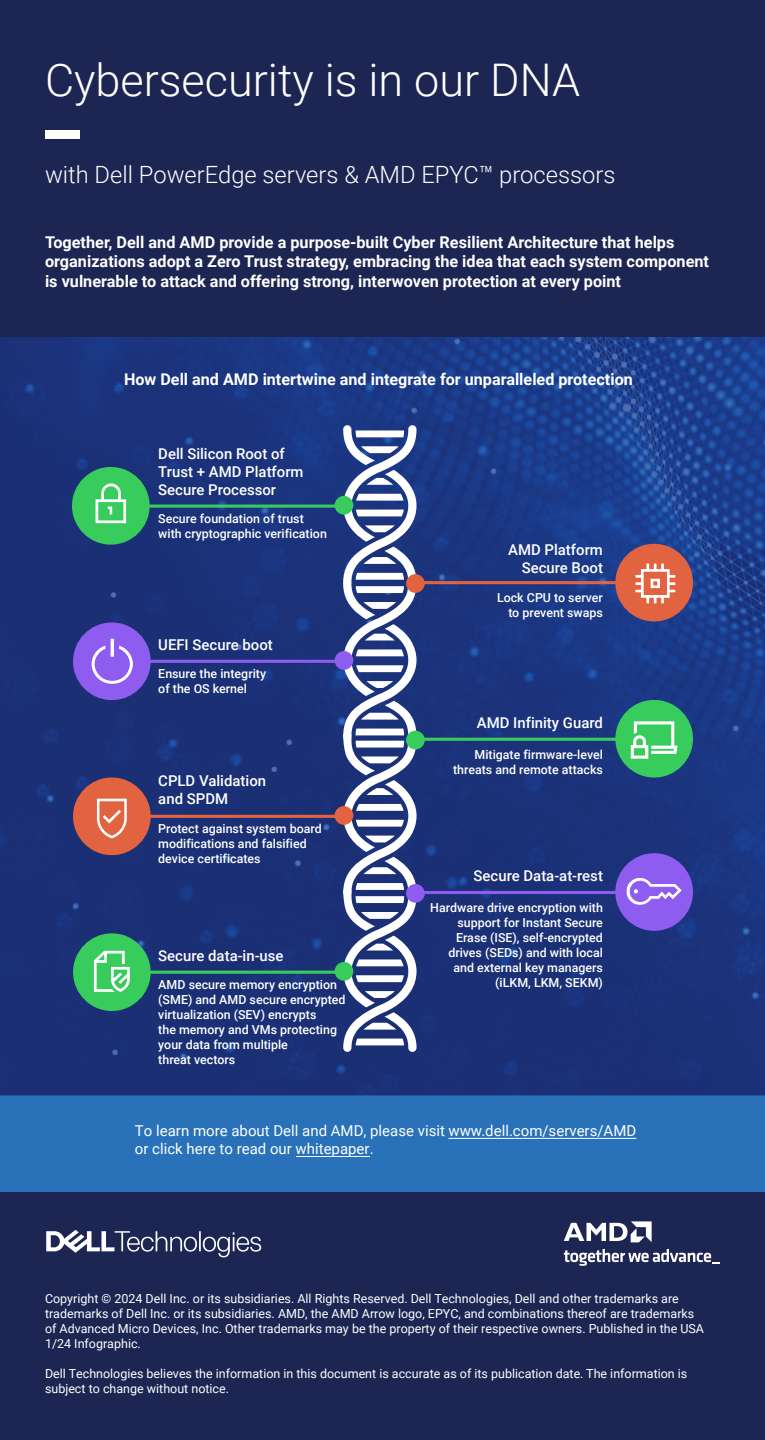
<style>
.page{position:relative;width:765px;height:1440px;background:#fff}
.page>*{position:absolute;margin:0;border:0;box-sizing:border-box;transform-origin:0 0}
.t1{font:300 45px "Roboto";color:#fff}
.t2{font:300 23.75px "Roboto";color:#fff}
.t3{font:700 16.25px/19.5px "Roboto";color:#fff}
.t4{font:700 16.12px "Roboto";color:#fff}
.t5{font:15px/18px "Roboto";color:#fff}
.t6{font:500 14.88px/17.9px "Roboto";color:#fff}
.t7{font:12.5px/15px "Roboto";color:#fff}
.t8{font:500 12.38px/14.9px "Roboto";color:#fff}
</style>
<div class="page">
<div style="left:0;top:1095px;width:765px;height:97px;background:#2972b9"></div>
<div style="left:0;top:0;width:765px;height:338px;background:#1d2553"></div>
<div style="left:0;top:1192px;width:765px;height:248px;background:#1d2553"></div>
<svg style="left:564px;top:1221px;width:88px;height:21px"></svg>
<svg style="left:564px;top:1249px;width:156px;height:17px"></svg>
<svg style="left:46px;top:1230px;width:215px;height:27px"></svg>
<img style="left:0;top:338px;width:765px;height:757px">
<hr style="left:296px;top:1156px;width:73px;height:1px;background:#fff">
<hr style="left:448px;top:1138px;width:188px;height:1px;background:#fff">
<div style="left:45px;top:130px;width:34px;height:9px;background:#fff"></div>
<hr style="left:130px;top:505px;width:213px;height:3px;background:#37cc5c">
<div style="left:335px;top:496px;width:18px;height:19px;background:#37cc5c;border-radius:50%"></div>
<hr style="left:415px;top:581px;width:214px;height:3px;background:#e1633f">
<div style="left:406px;top:574px;width:19px;height:19px;background:#e1633f;border-radius:50%"></div>
<hr style="left:130px;top:660px;width:214px;height:3px;background:#8e5cef">
<div style="left:335px;top:651px;width:18px;height:19px;background:#8e5cef;border-radius:50%"></div>
<hr style="left:417px;top:738px;width:212px;height:3px;background:#37cc5c">
<div style="left:406px;top:731px;width:19px;height:18px;background:#37cc5c;border-radius:50%"></div>
<hr style="left:130px;top:815px;width:213px;height:3px;background:#e1633f">
<div style="left:335px;top:806px;width:18px;height:19px;background:#e1633f;border-radius:50%"></div>
<div style="left:72px;top:467px;width:78px;height:78px;background:#37cc5c;border-radius:50%"></div>
<div style="left:73px;top:622px;width:78px;height:78px;background:#8e5cef;border-radius:50%"></div>
<div style="left:73px;top:777px;width:78px;height:78px;background:#e1633f;border-radius:50%"></div>
<div style="left:615px;top:544px;width:78px;height:77px;background:#e1633f;border-radius:50%"></div>
<div style="left:615px;top:700px;width:78px;height:78px;background:#37cc5c;border-radius:50%"></div>
<svg style="left:631px;top:721px;width:47px;height:38px"></svg>
<svg style="left:92px;top:639px;width:41px;height:45px"></svg>
<svg style="left:97px;top:799px;width:30px;height:39px"></svg>
<svg style="left:636px;top:564px;width:39px;height:39px"></svg>
<svg style="left:96px;top:483px;width:30px;height:40px"></svg>
<svg style="left:343px;top:425px;width:74px;height:627px"></svg>
<hr style="left:417px;top:891px;width:212px;height:3px;background:#8e5cef">
<div style="left:406px;top:884px;width:19px;height:19px;background:#8e5cef;border-radius:50%"></div>
<div style="left:615px;top:853px;width:78px;height:78px;background:#8e5cef;border-radius:50%"></div>
<hr style="left:130px;top:971px;width:213px;height:3px;background:#37cc5c">
<div style="left:335px;top:962px;width:18px;height:19px;background:#37cc5c;border-radius:50%"></div>
<div style="left:73px;top:933px;width:78px;height:78px;background:#37cc5c;border-radius:50%"></div>
<svg style="left:628px;top:879px;width:53px;height:25px"></svg>
<div style="left:626px;top:877px;width:57px;height:29px;border:1px solid #8e5cef"></div>
<svg style="left:94px;top:951px;width:36px;height:41px"></svg>
<h1 class="t1" style="left:45px;top:48px;width:537px">Cybersecurity is in our DNA</h1>
<h2 class="t2" style="left:45px;top:158px;width:572px">with Dell PowerEdge servers &amp; AMD EPYC™ processors</h2>
<p class="t3" style="left:45px;top:232px;width:666px">Together, Dell and AMD provide a purpose-built Cyber Resilient Architecture that helps organizations adopt a Zero Trust strategy, embracing the idea that each system component is vulnerable to attack and offering strong, interwoven protection at every point</p>
<h3 class="t4" style="left:124px;top:368px;width:510px">How Dell and AMD intertwine and integrate for unparalleled protection</h3>
<p class="t6" style="left:158px;top:444px;width:147px">Dell Silicon Root of<br>Trust + AMD Platform<br>Secure Processor</p>
<p class="t8" style="left:158px;top:511px;width:170px">Secure foundation of trust with cryptographic verification</p>
<p class="t6" style="left:158px;top:635px;width:116px">UEFI Secure boot</p>
<p class="t8" style="left:158px;top:666px;width:109px">Ensure the integrity of the OS kernel</p>
<p class="t6" style="left:158px;top:771px;width:109px">CPLD Validation and SPDM</p>
<p class="t8" style="left:158px;top:821px;width:165px">Protect against system board modifications and falsified device certificates</p>
<p class="t6" style="left:158px;top:946px;width:127px">Secure data-in-use</p>
<p class="t8" style="left:158px;top:977px;width:189px">AMD secure memory encryption (SME) and AMD secure encrypted virtualization (SEV) encrypts<br>the memory and VMs protecting your data from multiple<br>threat vectors</p>
<p class="t6" style="left:508px;top:541px;width:96px;text-align:right">AMD Platform<br>Secure Boot</p>
<p class="t8" style="left:497px;top:590px;width:107px;text-align:right">Lock CPU to server to prevent swaps</p>
<p class="t6" style="left:477px;top:713px;width:128px">AMD Infinity Guard</p>
<p class="t8" style="left:453px;top:747px;width:151px;text-align:right">Mitigate firmware-level threats and remote attacks</p>
<p class="t6" style="left:474px;top:867px;width:131px">Secure Data-at-rest</p>
<p class="t8" style="left:430px;top:900px;width:174px;text-align:right">Hardware drive encryption with support for Instant Secure<br>Erase (ISE), self-encrypted drives (SEDs) and with local and external key managers (iLKM, LKM, SEKM)</p>
<p class="t5" style="left:135px;top:1121px;width:503px">To learn more about Dell and AMD, please visit www.dell.com/servers/AMD or click here to read our whitepaper.</p>
<p class="t7" style="left:45px;top:1291px;width:661px">Copyright © 2024 Dell Inc. or its subsidiaries. All Rights Reserved. Dell Technologies, Dell and other trademarks are trademarks of Dell Inc. or its subsidiaries. AMD, the AMD Arrow logo, EPYC, and combinations thereof are trademarks of Advanced Micro Devices, Inc. Other trademarks may be the property of their respective owners. Published in the USA 1/24 Infographic.</p>
<p class="t7" style="left:45px;top:1366px;width:644px">Dell Technologies believes the information in this document is accurate as of its publication date. The information is subject to change without notice.</p>
</div>
